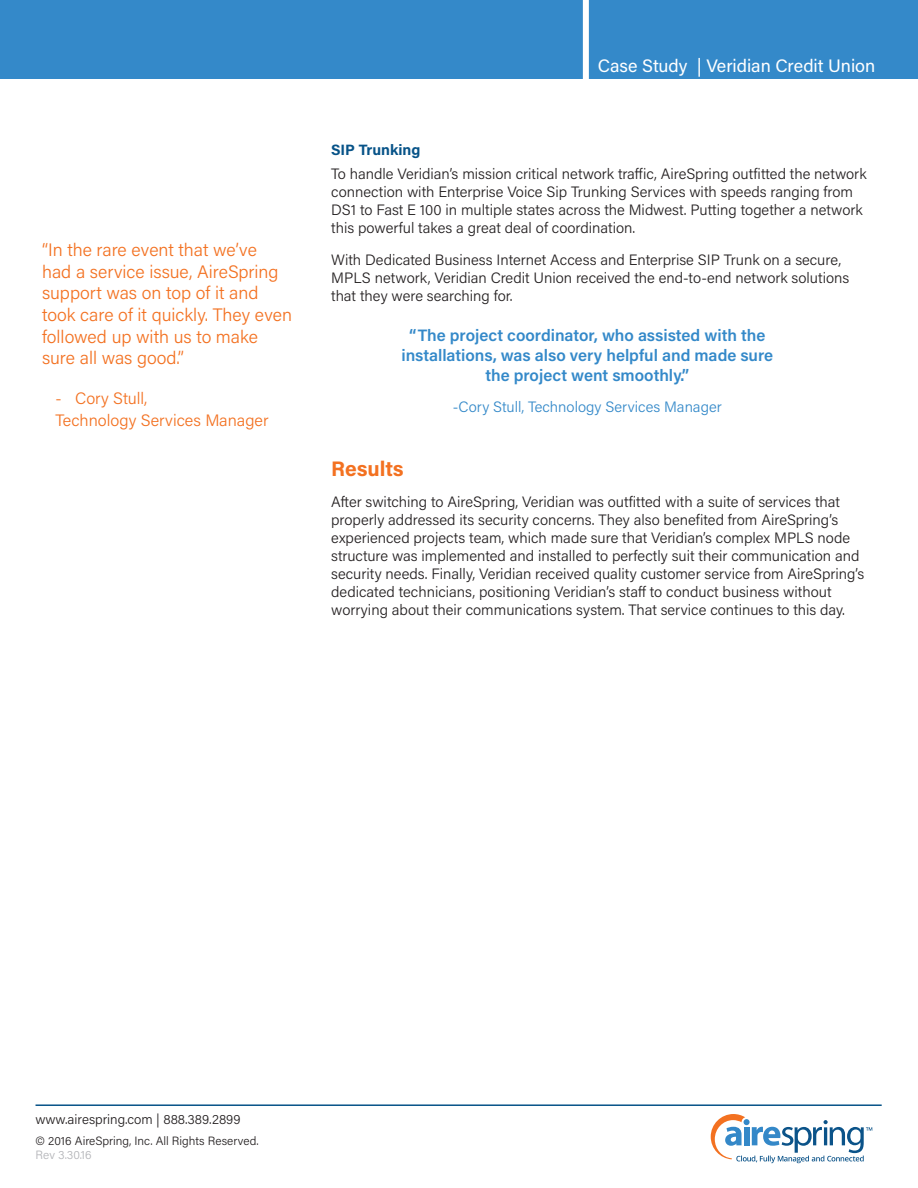
<style>
.page{position:relative;width:918px;height:1188px;background:#fff}
.page>*{position:absolute;margin:0;border:0;box-sizing:border-box;transform-origin:0 0}
.t1{font:700 21px "Acumin Pro";color:#f37121}
.t2{font:300 18px/21.6px "Acumin Pro";color:#f37121}
.t3{font:18px "Acumin Pro";color:#fff}
.t4{font:600 16.5px/19.8px "Acumin Pro";color:#3489c9;text-align:center}
.t5{font:300 16.5px "Acumin Pro";color:#f37121}
.t6{font:300 15px/18px "Acumin Pro";color:#231f20}
.t7{font:300 15px "Acumin Pro";color:#3489c9}
.t8{font:700 15px "Acumin Pro";color:#075388}
.t9{font:300 13.5px "Acumin Pro";color:#231f20}
.t10{font:300 12px "Acumin Pro";color:#231f20}
.t11{font:300 12px "Acumin Pro";letter-spacing:.005em;color:#b2b3b7}
</style>
<div class="page">
<div style="left:0;top:0;width:918px;height:79px;background:#3489c9"></div>
<div style="left:583px;top:0;width:6px;height:81px;background:#fff"></div>
<svg style="left:711px;top:1114px;width:161px;height:49px"></svg>
<hr style="left:36px;top:1104px;width:846px;height:2px;background:#075388">
<p class="t2" style="left:42px;top:238px;width:251px">“In the rare event that we’ve<br>had a service issue, AireSpring support was on top of it and took care of it quickly. They even followed up with us to make sure all was good.”</p>
<p class="t5" style="left:56px;top:387px;width:93px">- Cory Stull,</p>
<p class="t5" style="left:56px;top:409px;width:214px">Technology Services Manager</p>
<p class="t3" style="left:598px;top:53px;width:279px">Case Study | Veridian Credit Union</p>
<p class="t8" style="left:331px;top:139px;width:91px">SIP Trunking</p>
<p class="t6" style="left:331px;top:165px;width:537px">To handle Veridian’s mission critical network traffic, AireSpring outfitted the network connection with Enterprise Voice Sip Trunking Services with speeds ranging from DS1 to Fast E 100 in multiple states across the Midwest. Putting together a network this powerful takes a great deal of coordination.</p>
<p class="t6" style="left:331px;top:250px;width:520px">With Dedicated Business Internet Access and Enterprise SIP Trunk on a secure,<br>MPLS network, Veridian Credit Union received the end-to-end network solutions that they were searching for.</p>
<p class="t4" style="left:401px;top:325px;width:373px">“The project coordinator, who assisted with the installations, was also very helpful and made sure the project went smoothly.”</p>
<p class="t7" style="left:453px;top:396px;width:270px">-Cory Stull, Technology Services Manager</p>
<p class="t1" style="left:331px;top:454px;width:74px">Results</p>
<p class="t6" style="left:331px;top:493px;width:535px">After switching to AireSpring, Veridian was outfitted with a suite of services that properly addressed its security concerns. They also benefited from AireSpring’s experienced projects team, which made sure that Veridian’s complex MPLS node structure was implemented and installed to perfectly suit their communication and security needs. Finally, Veridian received quality customer service from AireSpring’s dedicated technicians, positioning Veridian’s staff to conduct business without worrying about their communications system. That service continues to this day.</p>
<p class="t9" style="left:36px;top:1110px;width:207px">www.airespring.com | 888.389.2899</p>
<p class="t10" style="left:36px;top:1133px;width:225px">© 2016 AireSpring, Inc. All Rights Reserved.</p>
<p class="t11" style="left:36px;top:1147px;width:58px">Rev 3.30.16</p>
</div>
